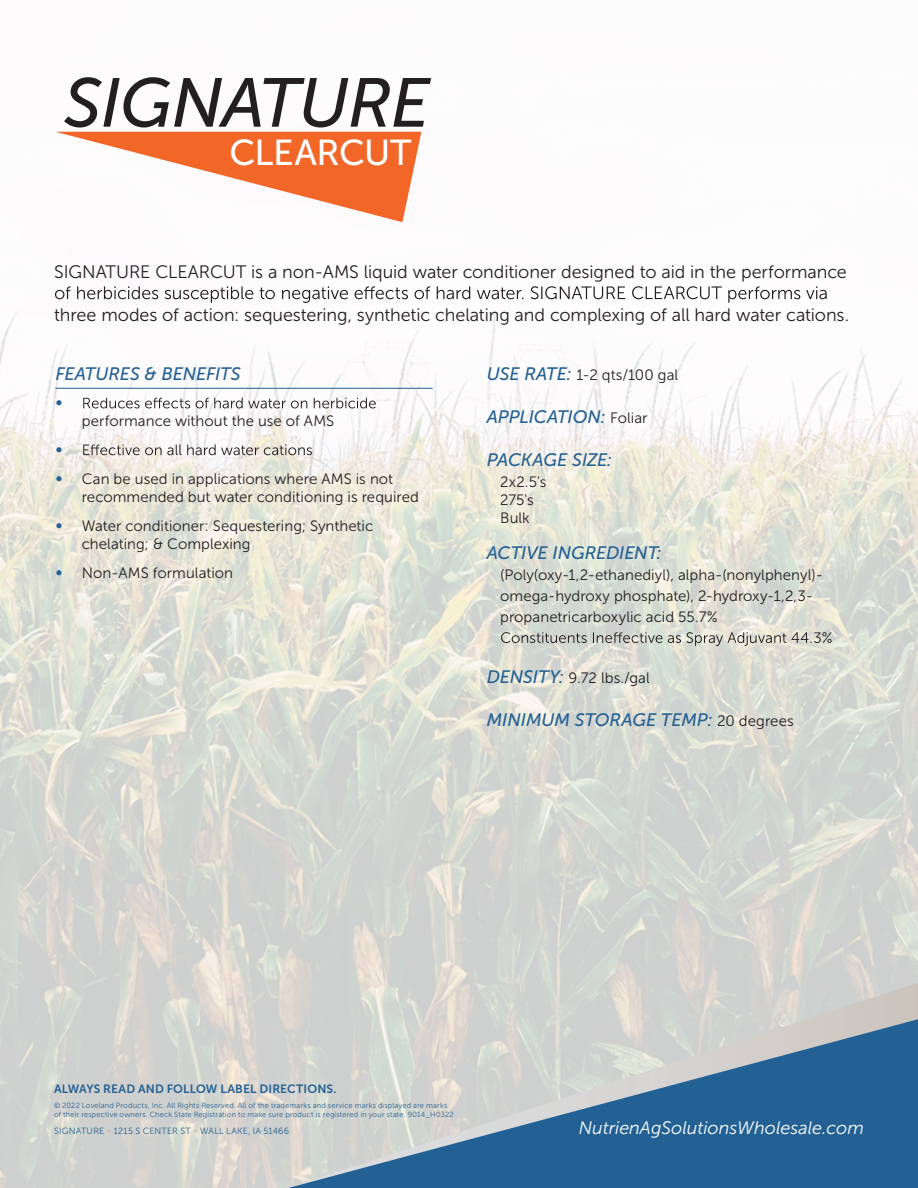
<style>
.page{position:relative;width:918px;height:1188px;background:#fff}
.page>*{position:absolute;margin:0;border:0;box-sizing:border-box;transform-origin:0 0}
.t1{font:italic 68.85px "Museo Sans 500";letter-spacing:-.015em;color:#231f20}
.t2{font:36px "Museo Sans 500";letter-spacing:-.015em;color:#fff}
.t3{font:18px "Museo Sans 300";letter-spacing:-.005em;color:#231f20}
.t4{font:italic 18px "Museo Sans 500";letter-spacing:-.005em;color:#236194}
.t5{font:italic 18px "Museo Sans 300";color:#fff}
.t6{font:18px "Museo Sans 300";color:#236194}
.t7{font:15px/18px "Museo Sans 300";color:#231f20}
.t8{font:12px "Museo Sans 700";letter-spacing:.01em;color:#236194}
.t9{font:9px "Museo Sans 300";letter-spacing:.025em;color:#236194}
.t10{font:7.5px/9px "Museo Sans 300";letter-spacing:.02em;color:#236194}
.s1{font-size:18px;color:#236194}
.s2{font-family:"Museo Sans 500";font-style:italic;font-size:18px;color:#236194}
.s3{font-family:"Museo Sans 300";font-style:normal;font-size:15px;color:#231f20}
.s4{color:#cac2bb}
</style>
<div class="page">
<img style="left:0;top:131px;width:918px;height:1057px">
<svg style="left:288px;top:983px;width:630px;height:36px;background:#d3d2cf"></svg>
<svg style="left:288px;top:1019px;width:630px;height:169px;background:#7b9ab2"></svg>
<svg style="left:55px;top:132px;width:366px;height:90px"></svg>
<svg style="left:55px;top:286px;width:772px;height:17px"></svg>
<hr style="left:55px;top:388px;width:378px;height:1px;background:#236194">
<svg style="left:83px;top:398px;width:293px;height:10px"></svg>
<svg style="left:83px;top:444px;width:229px;height:11px"></svg>
<svg style="left:501px;top:632px;width:331px;height:14px;background:#bdbdb6"></svg>
<h1 class="t1" style="left:64px;top:65px;width:368px">SIGNATURE</h1>
<h2 class="t2" style="left:229px;top:133px;width:184px">CLEARCUT</h2>
<p class="t3" style="left:54px;top:262px;width:794px">SIGNATURE CLEARCUT is a non-AMS liquid water conditioner designed to aid in the performance</p>
<p class="t3" style="left:54px;top:305px;width:797px">three modes of action: sequestering, synthetic chelating and complexing of all hard water cations.</p>
<p class="t4" style="left:55px;top:363px;width:187px">FEATURES &amp; BENEFITS</p>
<p class="t6" style="left:55px;top:392px;width:9px">•</p>
<p class="t7" style="left:82px;top:412px;width:254px">performance without the use of AMS</p>
<p class="t6" style="left:55px;top:439px;width:9px">•</p>
<p class="t7" style="left:82px;top:470px;width:339px;text-indent:-26px"><span class="s1">•</span> Can be used in applications where AMS is not recommended but water conditioning is required</p>
<p class="t7" style="left:82px;top:517px;width:293px;text-indent:-26px"><span class="s1">•</span> Water conditioner: Sequestering; Synthetic chelating; &amp; Complexing</p>
<p class="t7" style="left:55px;top:563px;width:179px"><span class="s1">•</span> Non-AMS formulation</p>
<p class="t7" style="left:487px;top:365px;width:193px"><span class="s2">USE RATE:</span> 1-2 qts/100 gal</p>
<p class="t4" style="left:487px;top:407px;width:162px">APPLICATION: <span class="s3">Foliar</span></p>
<p class="t4" style="left:487px;top:450px;width:127px">PACKAGE SIZE:</p>
<p class="t7" style="left:500px;top:473px;width:48px">2x2.5's<br>275's<br>Bulk</p>
<p class="t4" style="left:487px;top:543px;width:176px">ACTIVE INGREDIENT:</p>
<p class="t7" style="left:500px;top:564px;width:324px;line-height:21px">(Poly(oxy-1,2-ethanediyl), alpha-(nonylphenyl)- omega-hydroxy phosphate), 2-hydroxy-1,2,3- propanetricarboxylic acid 55.7%</p>
<p class="t7" style="left:487px;top:668px;width:165px"><span class="s2">DENSITY:</span> 9.72 lbs./gal</p>
<p class="t4" style="left:487px;top:710px;width:308px">MINIMUM STORAGE TEMP: <span class="s3">20 degrees</span></p>
<p class="t8" style="left:54px;top:1082px;width:284px">ALWAYS READ AND FOLLOW LABEL DIRECTIONS.</p>
<p class="t10" style="left:54px;top:1101px;width:401px">© 2022 Loveland Products, Inc. All Rights Reserved. All of the trademarks and service marks displayed are marks of their respective owners. Check State Registration to make sure product is registered in your state. 9014_H0322</p>
<p class="t9" style="left:54px;top:1126px;width:237px">SIGNATURE <span class="s4">∞</span> 1215 S CENTER ST <span class="s4">∞</span> WALL LAKE, IA 51466</p>
<p class="t5" style="left:579px;top:1118px;width:287px">NutrienAgSolutionsWholesale.com</p>
</div>
